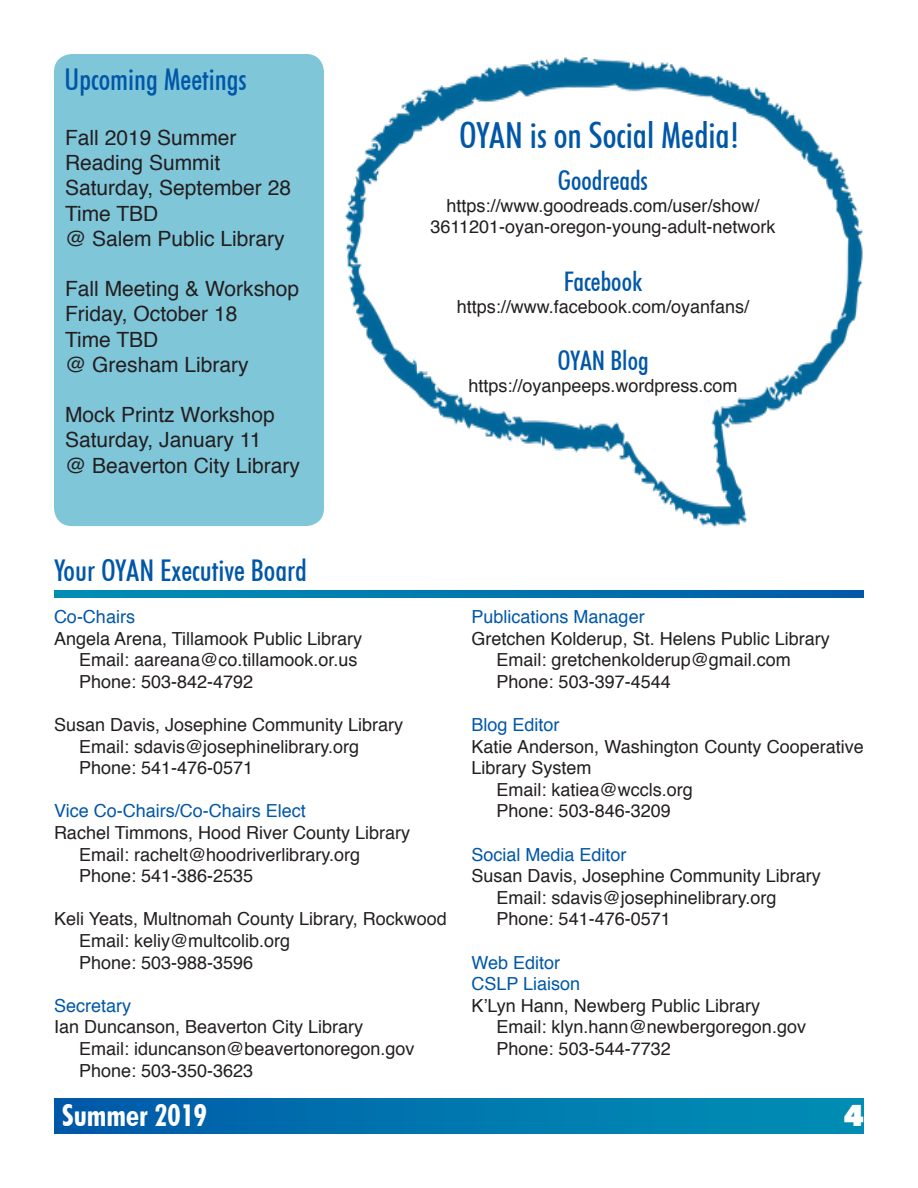
<style>
.page{position:relative;width:918px;height:1188px;background:#fff}
.page>*{position:absolute;margin:0;border:0;box-sizing:border-box;transform-origin:0 0}
.Major_headline{font:500 condensed 36px "Futura BT";color:#0057a8}
.Section_headline{font:500 condensed 30px "Futura BT";color:#0057a8}
.t1{font:700 condensed 30px "Futura BT";color:#fff}
.t2{font:900 30px "Futura BT";color:#fff}
.Section_headline-2{font:500 condensed 27px "Futura BT";color:#0057a8}
.t3{font:21px/25.2px "Helvetica";color:#231f20}
.t4{font:18px/21.6px "Helvetica";color:#231f20}
.t5{font:18px "Helvetica";color:#0057a8}
</style>
<div class="page">
<div style="left:54px;top:1098px;width:810px;height:36px;background:linear-gradient(to right,#005aa9,#0091b4)"></div>
<svg style="left:54px;top:590px;width:810px;height:8px;background:#0076ae"></svg>
<div style="left:54px;top:54px;width:270px;height:472px;background:#80c6d9;border-radius:18px"></div>
<img style="left:345px;top:57px;width:518px;height:471px">
<p class="Section_headline" style="left:65px;top:61px;width:184px">Upcoming Meetings</p>
<p class="t3" style="left:65px;top:126px;width:173px">Fall 2019 Summer<br>Reading Summit</p>
<p class="t3" style="left:65px;top:176px;width:228px">Saturday, September 28</p>
<p class="t3" style="left:65px;top:201px;width:95px">Time TBD</p>
<p class="t3" style="left:65px;top:226px;width:221px">@ Salem Public Library</p>
<p class="t3" style="left:65px;top:277px;width:236px">Fall Meeting &amp; Workshop</p>
<p class="t3" style="left:65px;top:302px;width:174px">Friday, October 18</p>
<p class="t3" style="left:65px;top:327px;width:95px">Time TBD</p>
<p class="t3" style="left:65px;top:352px;width:185px">@ Gresham Library</p>
<p class="t3" style="left:65px;top:403px;width:211px">Mock Printz Workshop</p>
<p class="t3" style="left:65px;top:428px;width:198px">Saturday, January 11</p>
<p class="t3" style="left:65px;top:453px;width:236px">@ Beaverton City Library</p>
<p class="Section_headline" style="left:54px;top:552px;width:255px">Your OYAN Executive Board</p>
<p class="Major_headline" style="left:459px;top:113px;width:282px">OYAN is on Social Media!</p>
<p class="Section_headline-2" style="left:558px;top:164px;width:92px">Goodreads</p>
<p class="t4" style="left:431px;top:195px;width:346px;text-align:center">https://www.goodreads.com/user/show/<br>3611201-oyan-oregon-young-adult-network</p>
<p class="Section_headline-2" style="left:564px;top:265px;width:80px">Facebook</p>
<p class="t4" style="left:457px;top:296px;width:294px">https://www.facebook.com/oyanfans/</p>
<p class="Section_headline-2" style="left:557px;top:344px;width:93px">OYAN Blog</p>
<p class="t4" style="left:468px;top:375px;width:271px">https://oyanpeeps.wordpress.com</p>
<p class="t5" style="left:54px;top:603px;width:83px">Co-Chairs</p>
<p class="t4" style="left:54px;top:628px;width:310px">Angela Arena, Tillamook Public Library</p>
<p class="t4" style="left:79px;top:650px;width:280px">Email: aareana@co.tillamook.or.us</p>
<p class="t4" style="left:79px;top:671px;width:176px">Phone: 503-842-4792</p>
<p class="t4" style="left:54px;top:714px;width:351px">Susan Davis, Josephine Community Library</p>
<p class="t4" style="left:79px;top:736px;width:282px">Email: sdavis@josephinelibrary.org</p>
<p class="t4" style="left:79px;top:758px;width:176px">Phone: 541-476-0571</p>
<p class="t5" style="left:54px;top:797px;width:253px">Vice Co-Chairs/Co-Chairs Elect</p>
<p class="t4" style="left:54px;top:822px;width:358px">Rachel Timmons, Hood River County Library</p>
<p class="t4" style="left:79px;top:844px;width:283px">Email: rachelt@hoodriverlibrary.org</p>
<p class="t4" style="left:79px;top:866px;width:176px">Phone: 541-386-2535</p>
<p class="t4" style="left:54px;top:909px;width:394px">Keli Yeats, Multnomah County Library, Rockwood</p>
<p class="t4" style="left:79px;top:930px;width:213px">Email: keliy@multcolib.org</p>
<p class="t4" style="left:79px;top:952px;width:176px">Phone: 503-988-3596</p>
<p class="t5" style="left:54px;top:992px;width:79px">Secretary</p>
<p class="t4" style="left:54px;top:1017px;width:311px">Ian Duncanson, Beaverton City Library</p>
<p class="t4" style="left:79px;top:1038px;width:337px">Email: iduncanson@beavertonoregon.gov</p>
<p class="t4" style="left:79px;top:1060px;width:176px">Phone: 503-350-3623</p>
<p class="t1" style="left:62px;top:1097px;width:146px">Summer 2019</p>
<p class="t5" style="left:472px;top:603px;width:175px">Publications Manager</p>
<p class="t4" style="left:472px;top:628px;width:360px">Gretchen Kolderup, St. Helens Public Library</p>
<p class="t4" style="left:497px;top:650px;width:296px">Email: gretchenkolderup@gmail.com</p>
<p class="t4" style="left:497px;top:671px;width:176px">Phone: 503-397-4544</p>
<p class="t5" style="left:472px;top:711px;width:90px">Blog Editor</p>
<p class="t4" style="left:472px;top:736px;width:394px">Katie Anderson, Washington County Cooperative<br>Library System</p>
<p class="t4" style="left:497px;top:779px;width:198px">Email: katiea@wccls.org</p>
<p class="t4" style="left:497px;top:801px;width:176px">Phone: 503-846-3209</p>
<p class="t5" style="left:472px;top:840px;width:157px">Social Media Editor</p>
<p class="t4" style="left:472px;top:866px;width:351px">Susan Davis, Josephine Community Library</p>
<p class="t4" style="left:497px;top:887px;width:282px">Email: sdavis@josephinelibrary.org</p>
<p class="t4" style="left:497px;top:909px;width:176px">Phone: 541-476-0571</p>
<p class="t5" style="left:472px;top:948px;width:90px">Web Editor</p>
<p class="t5" style="left:472px;top:970px;width:110px">CSLP Liaison</p>
<p class="t4" style="left:472px;top:995px;width:290px">K’Lyn Hann, Newberg Public Library</p>
<p class="t4" style="left:497px;top:1017px;width:311px">Email: klyn.hann@newbergoregon.gov</p>
<p class="t4" style="left:497px;top:1038px;width:176px">Phone: 503-544-7732</p>
<p class="t2" style="left:843px;top:1097px;width:22px">4</p>
</div>
